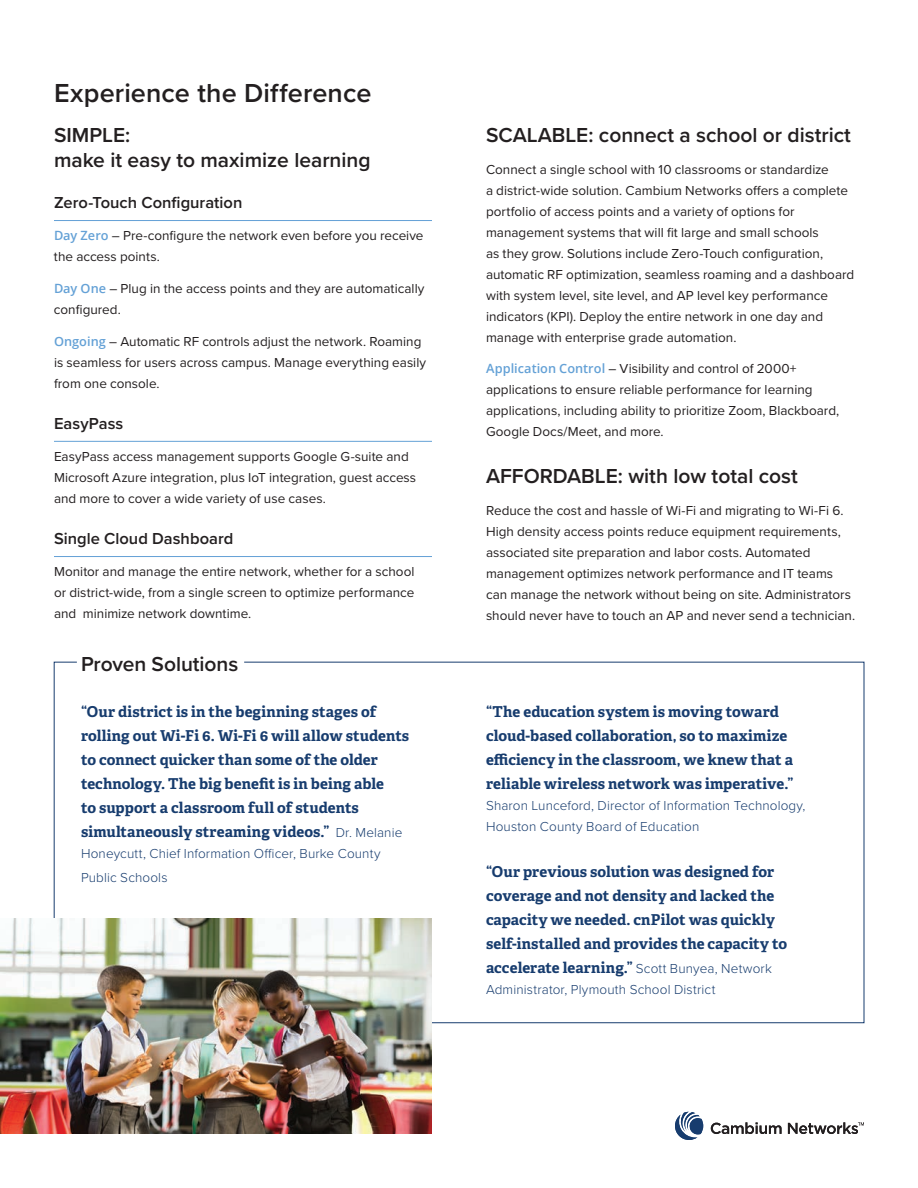
<style>
.page{position:relative;width:918px;height:1188px;background:#fff}
.page>*{position:absolute;margin:0;border:0;box-sizing:border-box;transform-origin:0 0}
.t1{font:600 27px "Proxima Nova";letter-spacing:.005em;color:#231f20}
.t2{font:600 21px/25.2px "Proxima Nova";color:#231f20}
.t3{font:600 16.5px "Proxima Nova";color:#231f20}
.t4{font:700 15px/24px "Adelle Basic";letter-spacing:.005em;color:#173c6e}
.t5{font:13.5px/21px "Proxima Nova";color:#231f20}
.t6{font:300 13.5px/24px "Proxima Nova";letter-spacing:.01em;color:#173c6e}
.s1{font-family:"Open Sans";font-weight:600;font-size:12.75px;color:#64a1d6}
.s2{font-family:"Proxima Nova";font-weight:300;font-size:13.5px}
</style>
<div class="page">
<svg style="left:711px;top:1122px;width:71px;height:12px"></svg>
<svg style="left:788px;top:1122px;width:76px;height:12px"></svg>
<svg style="left:675px;top:1112px;width:28px;height:28px"></svg>
<hr style="left:54px;top:220px;width:378px;height:1px;background:#64a1d6">
<hr style="left:54px;top:441px;width:378px;height:1px;background:#64a1d6">
<hr style="left:54px;top:556px;width:378px;height:1px;background:#64a1d6">
<svg style="left:54px;top:662px;width:810px;height:361px"></svg>
<img style="left:0;top:918px;width:432px;height:216px">
<h1 class="t1" style="left:54px;top:73px;width:319px">Experience the Difference</h1>
<h2 class="t2" style="left:54px;top:122px;width:318px">SIMPLE:<br>make it easy to maximize learning</h2>
<p class="t3" style="left:54px;top:191px;width:190px">Zero-Touch Configuration</p>
<p class="t5" style="left:54px;top:225px;width:371px"><span class="s1">Day Zero</span> – Pre-configure the network even before you receive the access points.</p>
<p class="t5" style="left:54px;top:277px;width:372px"><span class="s1">Day One</span> – Plug in the access points and they are automatically configured.</p>
<p class="t5" style="left:54px;top:330px;width:374px"><span class="s1">Ongoing</span> – Automatic RF controls adjust the network. Roaming is seamless for users across campus. Manage everything easily from one console.</p>
<p class="t3" style="left:54px;top:411px;width:71px">EasyPass</p>
<p class="t5" style="left:54px;top:445px;width:364px">EasyPass access management supports Google G-suite and<br>Microsoft Azure integration, plus IoT integration, guest access and more to cover a wide variety of use cases.</p>
<p class="t3" style="left:54px;top:527px;width:181px">Single Cloud Dashboard</p>
<p class="t5" style="left:54px;top:561px;width:362px;text-align:justify">Monitor and manage the entire network, whether for a school or district-wide, from a single screen to optimize performance and minimize network downtime.</p>
<h2 class="t2" style="left:81px;top:651px;width:159px">Proven Solutions</h2>
<p class="t4" style="left:81px;top:700px;width:330px">“Our district is in the beginning stages of rolling out Wi-Fi 6. Wi-Fi 6 will allow students to connect quicker than some of the older technology. The big benefit is in being able<br>to support a classroom full of students simultaneously streaming videos.” <span class="s2">Dr. Melanie</span></p>
<p class="t6" style="left:81px;top:841px;width:301px">Honeycutt, Chief Information Officer, Burke County<br>Public Schools</p>
<h2 class="t2" style="left:486px;top:122px;width:366px">SCALABLE: connect a school or district</h2>
<p class="t5" style="left:486px;top:158px;width:370px">Connect a single school with 10 classrooms or standardize<br>a district-wide solution. Cambium Networks offers a complete portfolio of access points and a variety of options for management systems that will fit large and small schools<br>as they grow. Solutions include Zero-Touch configuration, automatic RF optimization, seamless roaming and a dashboard with system level, site level, and AP level key performance indicators (KPI). Deploy the entire network in one day and manage with enterprise grade automation.</p>
<p class="t5" style="left:486px;top:358px;width:355px"><span class="s1">Application Control</span> – Visibility and control of 2000+ applications to ensure reliable performance for learning applications, including ability to prioritize Zoom, Blackboard, Google Docs/Meet, and more.</p>
<h2 class="t2" style="left:486px;top:463px;width:313px">AFFORDABLE: with low total cost</h2>
<p class="t5" style="left:486px;top:499px;width:371px">Reduce the cost and hassle of Wi-Fi and migrating to Wi-Fi 6.<br>High density access points reduce equipment requirements, associated site preparation and labor costs. Automated management optimizes network performance and IT teams can manage the network without being on site. Administrators should never have to touch an AP and never send a technician.</p>
<p class="t4" style="left:486px;top:700px;width:309px">“The education system is moving toward cloud-based collaboration, so to maximize efficiency in the classroom, we knew that a reliable wireless network was imperative.”</p>
<p class="t6" style="left:486px;top:794px;width:321px;line-height:21px">Sharon Lunceford, Director of Information Technology,<br>Houston County Board of Education</p>
<p class="t4" style="left:486px;top:859px;width:303px">“Our previous solution was designed for coverage and not density and lacked the capacity we needed. cnPilot was quickly self-installed and provides the capacity to accelerate learning.” <span class="s2">Scott Bunyea, Network</span></p>
<p class="t6" style="left:486px;top:977px;width:231px">Administrator, Plymouth School District</p>
</div>
